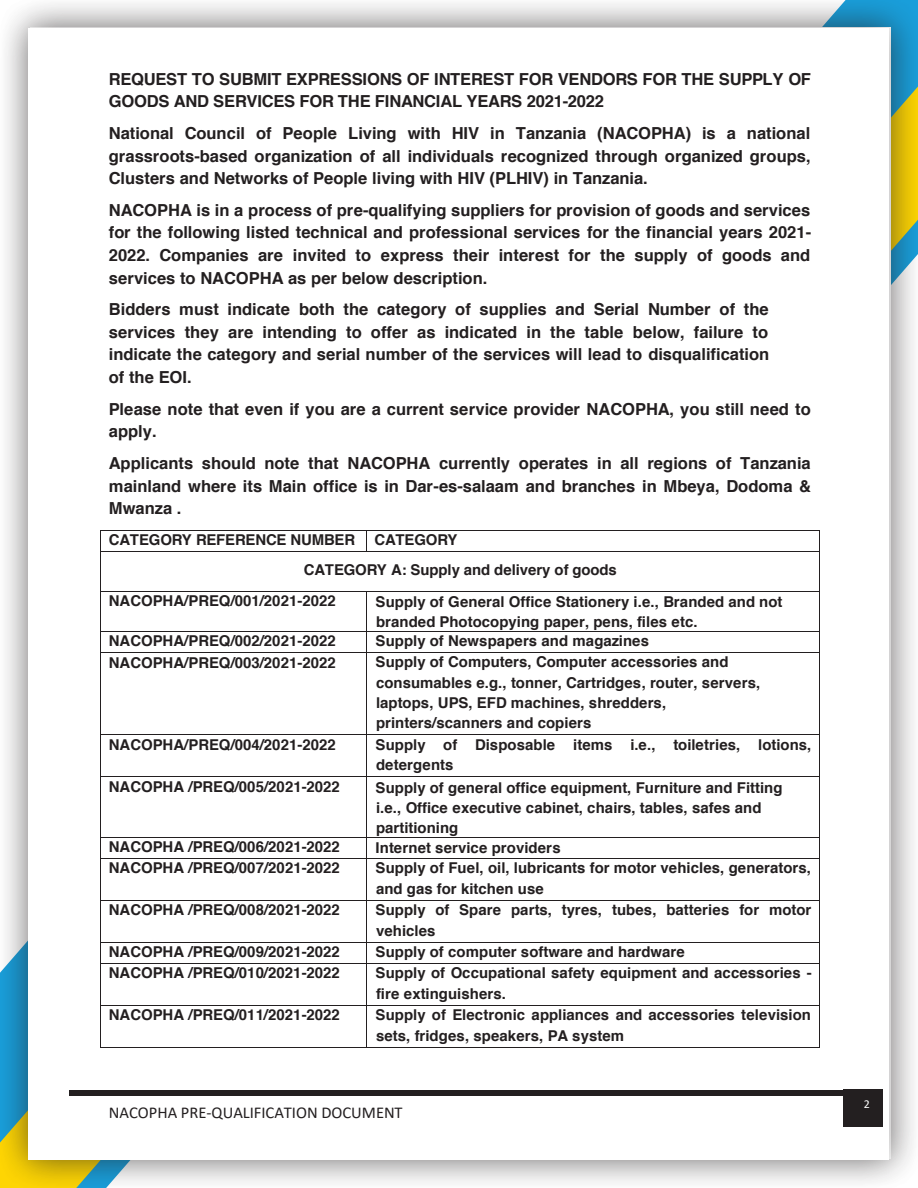
<style>
.page{position:relative;width:918px;height:1188px;background:#fff}
.page>*{position:absolute;margin:0;border:0;box-sizing:border-box;transform-origin:0 0}
.t1{font:700 16.5px/22.6px "Helvetica";color:#231f20;text-align:justify}
.t2{font:16.5px "Calibri";color:#231f20}
.t3{font:700 15px/20.4px "Helvetica";color:#231f20}
.t4{font:12px "Calibri";color:#fff}
</style>
<div class="page">
<div style="left:0;top:0;width:918px;height:1188px;background:#231f20;opacity:.39"></div>
<div style="left:28px;top:28px;width:862px;height:1132px;background:#fff"></div>
<div style="left:843px;top:1089px;width:40px;height:37px;background:#231f20"></div>
<div style="left:70px;top:1090px;width:773px;height:5px;background:#231f20"></div>
<hr style="left:101px;top:530px;width:265px;height:1px;background:#231f20">
<hr style="left:367px;top:530px;width:452px;height:1px;background:#231f20">
<svg style="left:100px;top:530px;width:1px;height:22px"></svg>
<hr style="left:101px;top:551px;width:265px;height:1px;background:#231f20">
<svg style="left:366px;top:530px;width:1px;height:22px"></svg>
<hr style="left:367px;top:551px;width:452px;height:1px;background:#231f20">
<svg style="left:819px;top:530px;width:1px;height:22px"></svg>
<hr style="left:100px;top:552px;width:1px;height:39px;background:#231f20">
<hr style="left:819px;top:552px;width:1px;height:39px;background:#231f20">
<hr style="left:101px;top:591px;width:265px;height:1px;background:#231f20">
<hr style="left:367px;top:591px;width:452px;height:1px;background:#231f20">
<hr style="left:100px;top:591px;width:1px;height:40px;background:#231f20">
<hr style="left:366px;top:591px;width:1px;height:40px;background:#231f20">
<hr style="left:819px;top:591px;width:1px;height:40px;background:#231f20">
<hr style="left:101px;top:631px;width:265px;height:1px;background:#231f20">
<hr style="left:367px;top:631px;width:452px;height:1px;background:#231f20">
<svg style="left:100px;top:631px;width:1px;height:22px"></svg>
<hr style="left:101px;top:652px;width:265px;height:1px;background:#231f20">
<svg style="left:366px;top:631px;width:1px;height:22px"></svg>
<hr style="left:367px;top:652px;width:452px;height:1px;background:#231f20">
<svg style="left:819px;top:631px;width:1px;height:22px"></svg>
<hr style="left:100px;top:653px;width:1px;height:82px;background:#231f20">
<hr style="left:366px;top:653px;width:1px;height:82px;background:#231f20">
<hr style="left:819px;top:653px;width:1px;height:82px;background:#231f20">
<hr style="left:101px;top:735px;width:265px;height:1px;background:#231f20">
<hr style="left:367px;top:735px;width:452px;height:1px;background:#231f20">
<hr style="left:100px;top:735px;width:1px;height:41px;background:#231f20">
<hr style="left:366px;top:735px;width:1px;height:41px;background:#231f20">
<hr style="left:819px;top:735px;width:1px;height:41px;background:#231f20">
<hr style="left:101px;top:776px;width:265px;height:1px;background:#231f20">
<hr style="left:367px;top:776px;width:452px;height:1px;background:#231f20">
<hr style="left:100px;top:777px;width:1px;height:60px;background:#231f20">
<hr style="left:366px;top:777px;width:1px;height:60px;background:#231f20">
<hr style="left:819px;top:777px;width:1px;height:60px;background:#231f20">
<hr style="left:101px;top:837px;width:265px;height:1px;background:#231f20">
<hr style="left:367px;top:837px;width:452px;height:1px;background:#231f20">
<svg style="left:100px;top:837px;width:1px;height:22px"></svg>
<hr style="left:101px;top:858px;width:265px;height:1px;background:#231f20">
<svg style="left:366px;top:837px;width:1px;height:22px"></svg>
<hr style="left:367px;top:858px;width:452px;height:1px;background:#231f20">
<svg style="left:819px;top:837px;width:1px;height:22px"></svg>
<hr style="left:100px;top:859px;width:1px;height:41px;background:#231f20">
<hr style="left:366px;top:859px;width:1px;height:41px;background:#231f20">
<hr style="left:819px;top:859px;width:1px;height:41px;background:#231f20">
<hr style="left:101px;top:900px;width:265px;height:1px;background:#231f20">
<hr style="left:367px;top:900px;width:452px;height:1px;background:#231f20">
<hr style="left:100px;top:901px;width:1px;height:41px;background:#231f20">
<hr style="left:366px;top:901px;width:1px;height:41px;background:#231f20">
<hr style="left:819px;top:901px;width:1px;height:41px;background:#231f20">
<hr style="left:101px;top:942px;width:265px;height:1px;background:#231f20">
<hr style="left:367px;top:942px;width:452px;height:1px;background:#231f20">
<svg style="left:100px;top:942px;width:1px;height:22px"></svg>
<hr style="left:101px;top:963px;width:265px;height:1px;background:#231f20">
<svg style="left:366px;top:942px;width:1px;height:22px"></svg>
<hr style="left:367px;top:963px;width:452px;height:1px;background:#231f20">
<svg style="left:819px;top:942px;width:1px;height:22px"></svg>
<hr style="left:100px;top:964px;width:1px;height:41px;background:#231f20">
<hr style="left:366px;top:964px;width:1px;height:41px;background:#231f20">
<hr style="left:819px;top:964px;width:1px;height:41px;background:#231f20">
<hr style="left:101px;top:1005px;width:265px;height:1px;background:#231f20">
<hr style="left:367px;top:1005px;width:452px;height:1px;background:#231f20">
<hr style="left:100px;top:1006px;width:1px;height:41px;background:#231f20">
<hr style="left:101px;top:1047px;width:265px;height:1px;background:#231f20">
<hr style="left:366px;top:1006px;width:1px;height:41px;background:#231f20">
<hr style="left:367px;top:1047px;width:452px;height:1px;background:#231f20">
<hr style="left:819px;top:1006px;width:1px;height:41px;background:#231f20">
<p class="t1" style="left:109px;top:68px;width:704px">REQUEST TO SUBMIT EXPRESSIONS OF INTEREST FOR VENDORS FOR THE SUPPLY OF<br>GOODS AND SERVICES FOR THE FINANCIAL YEARS 2021-2022</p>
<p class="t1" style="left:109px;top:122px;width:703px">National Council of People Living with HIV in Tanzania (NACOPHA) is a national grassroots-based organization of all individuals recognized through organized groups, Clusters and Networks of People living with HIV (PLHIV) in Tanzania.</p>
<p class="t1" style="left:109px;top:199px;width:704px">NACOPHA is in a process of pre-qualifying suppliers for provision of goods and services for the following listed technical and professional services for the financial years 2021- 2022. Companies are invited to express their interest for the supply of goods and services to NACOPHA as per below description.</p>
<p class="t1" style="left:109px;top:298px;width:662px">Bidders must indicate both the category of supplies and Serial Number of the services they are intending to offer as indicated in the table below, failure to indicate the category and serial number of the services will lead to disqualification of the EOI.</p>
<p class="t1" style="left:109px;top:398px;width:703px">Please note that even if you are a current service provider NACOPHA, you still need to apply.</p>
<p class="t1" style="left:109px;top:452px;width:704px">Applicants should note that NACOPHA currently operates in all regions of Tanzania mainland where its Main office is in Dar-es-salaam and branches in Mbeya, Dodoma &amp; Mwanza .</p>
<p class="t3" style="left:109px;top:530px;width:248px">CATEGORY REFERENCE NUMBER</p>
<p class="t3" style="left:374px;top:530px;width:85px">CATEGORY</p>
<p class="t3" style="left:304px;top:560px;width:314px">CATEGORY A: Supply and delivery of goods</p>
<p class="t3" style="left:109px;top:591px;width:228px">NACOPHA/PREQ/001/2021-2022</p>
<p class="t3" style="left:376px;top:592px;width:408px;line-height:19.8px">Supply of General Office Stationery i.e., Branded and not branded Photocopying paper, pens, files etc.</p>
<p class="t3" style="left:109px;top:631px;width:228px">NACOPHA/PREQ/002/2021-2022</p>
<p class="t3" style="left:376px;top:631px;width:275px">Supply of Newspapers and magazines</p>
<p class="t3" style="left:109px;top:652px;width:228px">NACOPHA/PREQ/003/2021-2022</p>
<p class="t3" style="left:376px;top:652px;width:386px">Supply of Computers, Computer accessories and consumables e.g., tonner, Cartridges, router, servers, laptops, UPS, EFD machines, shredders, printers/scanners and copiers</p>
<p class="t3" style="left:109px;top:734px;width:228px">NACOPHA/PREQ/004/2021-2022</p>
<p class="t3" style="left:376px;top:734px;width:437px">Supply of Disposable items i.e., toiletries, lotions, detergents</p>
<p class="t3" style="left:109px;top:776px;width:232px">NACOPHA /PREQ/005/2021-2022</p>
<p class="t3" style="left:376px;top:778px;width:408px;line-height:20px">Supply of general office equipment, Furniture and Fitting i.e., Office executive cabinet, chairs, tables, safes and partitioning</p>
<p class="t3" style="left:109px;top:837px;width:232px">NACOPHA /PREQ/006/2021-2022</p>
<p class="t3" style="left:376px;top:838px;width:187px">Internet service providers</p>
<p class="t3" style="left:109px;top:858px;width:232px">NACOPHA /PREQ/007/2021-2022</p>
<p class="t3" style="left:376px;top:858px;width:437px">Supply of Fuel, oil, lubricants for motor vehicles, generators, and gas for kitchen use</p>
<p class="t3" style="left:109px;top:900px;width:232px">NACOPHA /PREQ/008/2021-2022</p>
<p class="t3" style="left:376px;top:900px;width:437px">Supply of Spare parts, tyres, tubes, batteries for motor vehicles</p>
<p class="t3" style="left:109px;top:942px;width:232px">NACOPHA /PREQ/009/2021-2022</p>
<p class="t3" style="left:376px;top:942px;width:311px">Supply of computer software and hardware</p>
<p class="t3" style="left:109px;top:963px;width:232px">NACOPHA /PREQ/010/2021-2022</p>
<p class="t3" style="left:376px;top:963px;width:438px">Supply of Occupational safety equipment and accessories - fire extinguishers.</p>
<p class="t3" style="left:109px;top:1005px;width:232px">NACOPHA /PREQ/011/2021-2022</p>
<p class="t3" style="left:376px;top:1005px;width:437px">Supply of Electronic appliances and accessories television sets, fridges, speakers, PA system</p>
<p class="t2" style="left:109px;top:1101px;width:295px">NACOPHA PRE-QUALIFICATION DOCUMENT</p>
<p class="t4" style="left:864px;top:1096px;width:8px">2</p>
</div>
